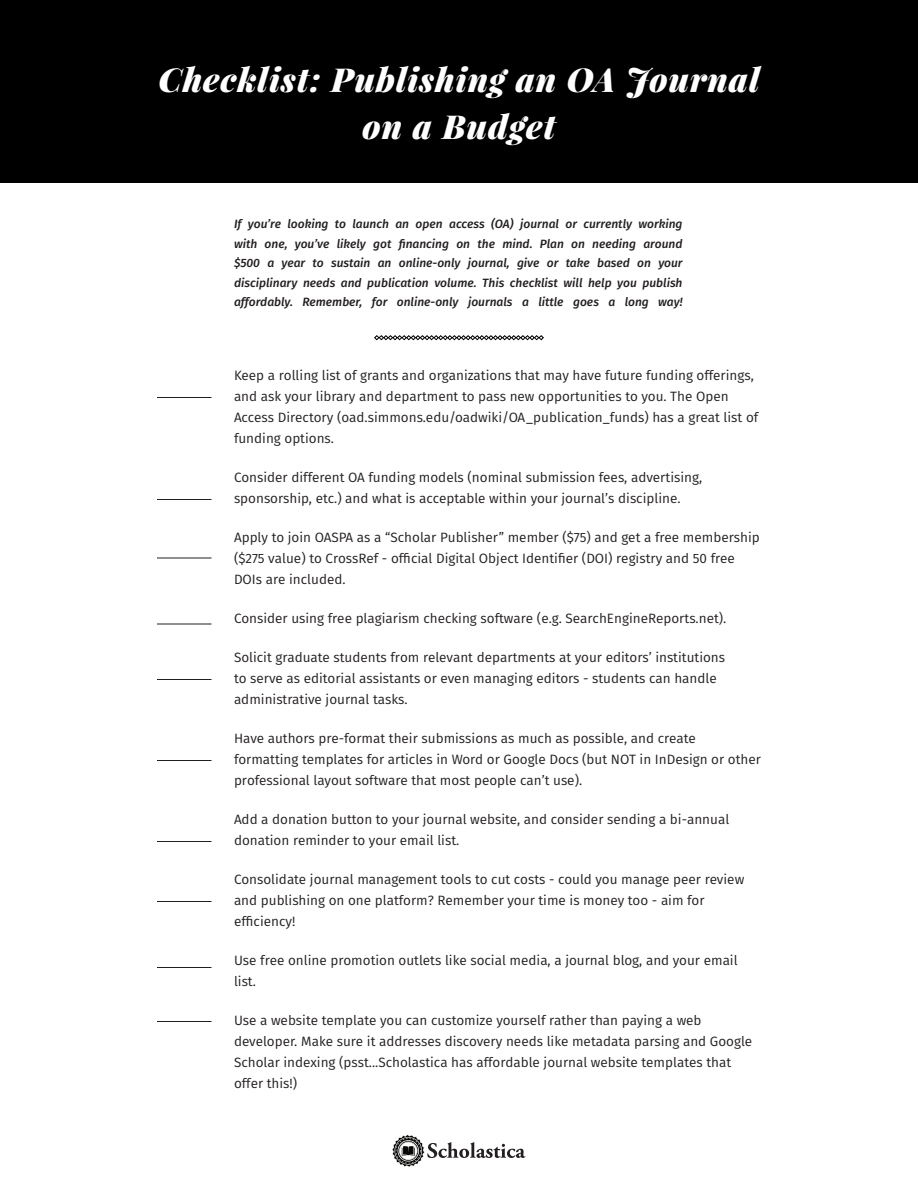
<style>
.page{position:relative;width:918px;height:1188px;background:#fff}
.page>*{position:absolute;margin:0;border:0;box-sizing:border-box;transform-origin:0 0}
.t1{font:italic 900 33px/46.5px "Playfair Display";letter-spacing:.03em;color:#fff;text-align:center}
.t2{font:13.5px/21px "Fira Sans";color:#231f20}
.t3{font:italic 500 12px/19.5px "Fira Sans";color:#231f20;text-align:justify}
</style>
<div class="page">
<div style="left:0;top:0;width:918px;height:183px;background:#000"></div>
<svg style="left:392px;top:1134px;width:134px;height:33px"></svg>
<hr style="left:157px;top:397px;width:54px;height:1px;background:#231f20">
<hr style="left:157px;top:499px;width:54px;height:1px;background:#231f20">
<hr style="left:157px;top:558px;width:54px;height:1px;background:#231f20">
<hr style="left:157px;top:624px;width:54px;height:1px;background:#231f20">
<hr style="left:157px;top:679px;width:54px;height:1px;background:#231f20">
<hr style="left:157px;top:760px;width:54px;height:1px;background:#231f20">
<hr style="left:157px;top:841px;width:54px;height:1px;background:#231f20">
<hr style="left:157px;top:901px;width:54px;height:1px;background:#231f20">
<hr style="left:157px;top:967px;width:54px;height:1px;background:#231f20">
<hr style="left:157px;top:1021px;width:54px;height:1px;background:#231f20">
<svg style="left:374px;top:335px;width:170px;height:5px"></svg>
<p class="t1" style="left:158px;top:56px;width:603px">Checklist: Publishing an OA Journal on a Budget</p>
<p class="t3" style="left:234px;top:214px;width:450px">If you’re looking to launch an open access (OA) journal or currently working with one, you’ve likely got financing on the mind. Plan on needing around $500 a year to sustain an online-only journal, give or take based on your disciplinary needs and publication volume. This checklist will help you publish affordably. Remember, for online-only journals a little goes a long way!</p>
<p class="t2" style="left:234px;top:365px;width:526px">Keep a rolling list of grants and organizations that may have future funding offerings, and ask your library and department to pass new opportunities to you. The Open Access Directory (oad.simmons.edu/oadwiki/OA_publication_funds) has a great list of funding options.</p>
<p class="t2" style="left:234px;top:467px;width:470px">Consider different OA funding models (nominal submission fees, advertising, sponsorship, etc.) and what is acceptable within your journal’s discipline.</p>
<p class="t2" style="left:234px;top:527px;width:527px">Apply to join OASPA as a “Scholar Publisher” member ($75) and get a free membership ($275 value) to CrossRef - official Digital Object Identifier (DOI) registry and 50 free<br>DOIs are included.</p>
<p class="t2" style="left:234px;top:608px;width:494px">Consider using free plagiarism checking software (e.g. SearchEngineReports.net).</p>
<p class="t2" style="left:234px;top:647px;width:493px">Solicit graduate students from relevant departments at your editors’ institutions to serve as editorial assistants or even managing editors - students can handle administrative journal tasks.</p>
<p class="t2" style="left:234px;top:728px;width:528px">Have authors pre-format their submissions as much as possible, and create formatting templates for articles in Word or Google Docs (but NOT in InDesign or other professional layout software that most people can’t use).</p>
<p class="t2" style="left:234px;top:809px;width:497px">Add a donation button to your journal website, and consider sending a bi-annual donation reminder to your email list.</p>
<p class="t2" style="left:234px;top:869px;width:512px">Consolidate journal management tools to cut costs - could you manage peer review and publishing on one platform? Remember your time is money too - aim for efficiency!</p>
<p class="t2" style="left:234px;top:950px;width:505px">Use free online promotion outlets like social media, a journal blog, and your email list.</p>
<p class="t2" style="left:234px;top:1010px;width:520px">Use a website template you can customize yourself rather than paying a web developer. Make sure it addresses discovery needs like metadata parsing and Google Scholar indexing (psst...Scholastica has affordable journal website templates that offer this!)</p>
</div>
